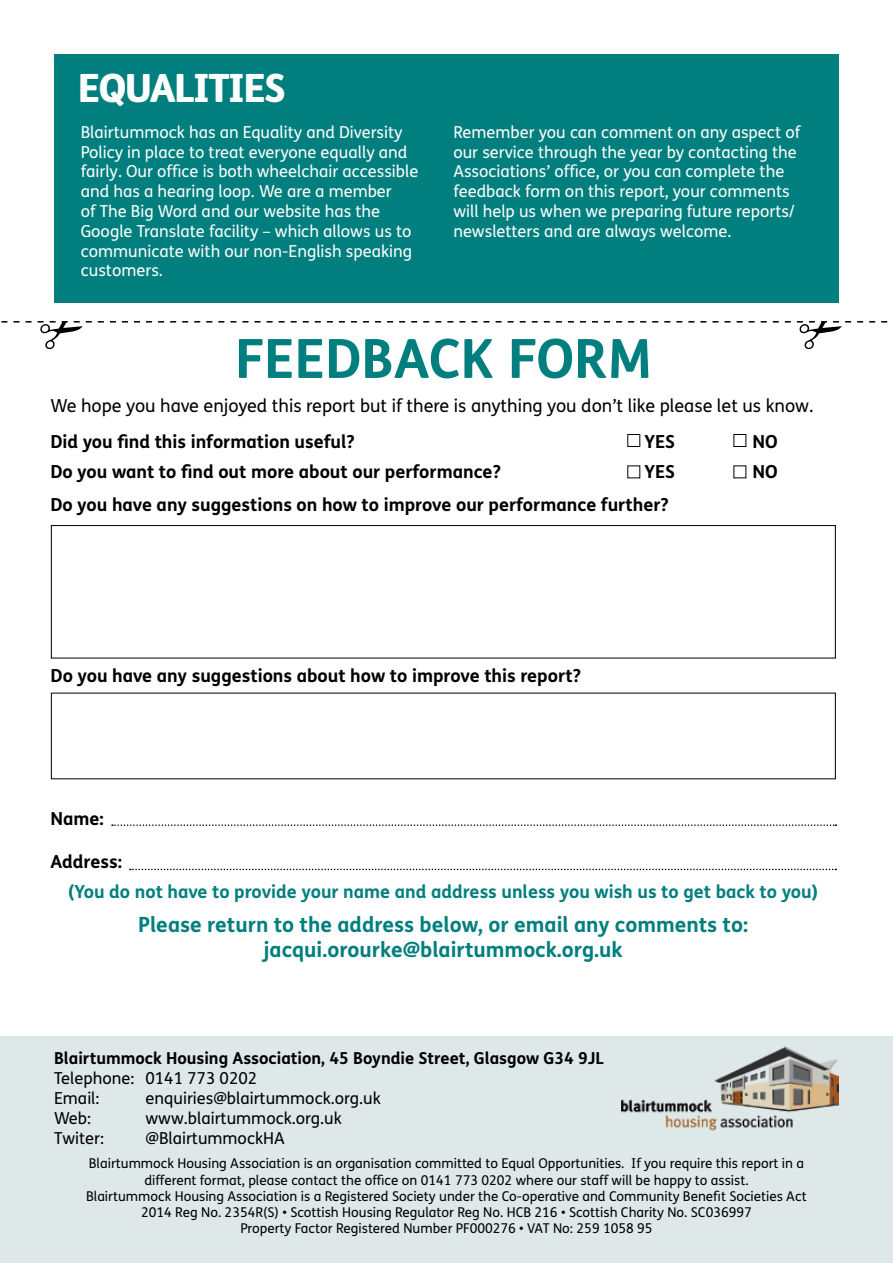
<style>
.page{position:relative;width:893px;height:1263px;background:#fff}
.page>*{position:absolute;margin:0;border:0;box-sizing:border-box;transform-origin:0 0}
.t1{font:700 54px "FS Me";color:#007f7e}
.t2{font:800 39px "FS Me";letter-spacing:-.04em;color:#fff}
.t3{font:700 21px/25.2px "FS Me";color:#007f7e;text-align:center}
.t4{font:700 18px "FS Me";color:#000}
.t5{font:18px "FS Me";color:#000}
.t6{font:700 18px "FS Me";color:#007f7e}
.t7{font:16.5px/19.8px "FS Me";color:#fff}
.t8{font:16.5px/19.8px "FS Me";color:#000}
.t9{font:700 16.5px "FS Me";color:#000}
.t10{font:13.5px/16.2px "FS Me";color:#000;text-align:center}
.s1{font-size:13.65px}
</style>
<div class="page">
<div style="left:54px;top:54px;width:785px;height:249px;background:#007f7e"></div>
<div style="left:0;top:1036px;width:893px;height:227px;background:#dee8e9"></div>
<img style="left:621px;top:1047px;width:218px;height:84px">
<svg style="left:130px;top:869px;width:706px;height:1px"></svg>
<svg style="left:112px;top:824px;width:724px;height:2px"></svg>
<svg style="left:1px;top:321px;width:887px;height:28px"></svg>
<div style="left:51px;top:525px;width:785px;height:133px;border:1px solid #000"></div>
<div style="left:627px;top:434px;width:13px;height:13px;border:1px solid #000"></div>
<div style="left:733px;top:434px;width:13px;height:13px;border:1px solid #000"></div>
<h2 class="t2" style="left:78px;top:63px;width:210px">EQUALITIES</h2>
<p class="t7" style="left:81px;top:122px;width:339px">Blairtummock has an Equality and Diversity Policy in place to treat everyone equally and fairly. Our office is both wheelchair accessible and has a hearing loop. We are a member<br>of The Big Word and our website has the Google Translate facility – which allows us to communicate with our non-English speaking customers.</p>
<p class="t7" style="left:453px;top:122px;width:348px">Remember you can comment on any aspect of our service through the year by contacting the Associations’ office, or you can complete the feedback form on this report, your comments will help us when we preparing future reports/ newsletters and are always welcome.</p>
<h1 class="t1" style="left:235px;top:325px;width:419px">FEEDBACK FORM</h1>
<p class="t5" style="left:50px;top:395px;width:765px">We hope you have enjoyed this report but if there is anything you don’t like please let us know.</p>
<p class="t4" style="left:50px;top:430px;width:306px">Did you find this information useful?</p>
<p class="t4" style="left:644px;top:430px;width:32px">YES</p>
<p class="t4" style="left:752px;top:430px;width:27px">NO</p>
<p class="t4" style="left:50px;top:460px;width:452px">Do you want to find out more about our performance?</p>
<p class="t4" style="left:644px;top:460px;width:32px">YES</p>
<p class="t4" style="left:752px;top:460px;width:27px">NO</p>
<p class="t4" style="left:50px;top:494px;width:620px">Do you have any suggestions on how to improve our performance further?</p>
<p class="t4" style="left:51px;top:664px;width:532px">Do you have any suggestions about how to improve this report?</p>
<p class="t4" style="left:50px;top:807px;width:55px">Name:</p>
<p class="t4" style="left:50px;top:850px;width:73px">Address:</p>
<p class="t6" style="left:68px;top:880px;width:751px">(You do not have to provide your name and address unless you wish us to get back to you)</p>
<p class="t3" style="left:138px;top:912px;width:612px">Please return to the address below, or email any comments to: jacqui.orourke@blairtummock.org.uk</p>
<p class="t9" style="left:54px;top:1048px;width:552px">Blairtummock Housing Association, 45 Boyndie Street, Glasgow G34 9JL</p>
<p class="t8" style="left:54px;top:1069px;width:205px">Telephone: 0141 773 0202<br>Email:</p>
<p class="t8" style="left:145px;top:1088px;width:237px">enquiries@blairtummock.org.uk</p>
<p class="t8" style="left:54px;top:1108px;width:39px">Web:</p>
<p class="t8" style="left:145px;top:1108px;width:198px">www.blairtummock.org.uk</p>
<p class="t8" style="left:54px;top:1128px;width:52px">Twiter:</p>
<p class="t8" style="left:145px;top:1128px;width:141px">@BlairtummockHA</p>
<p class="t10" style="left:86px;top:1156px;width:722px">Blairtummock Housing Association is an organisation committed to Equal Opportunities. If you require this report in a different format, please contact the office on 0141 773 0202 where our staff will be happy to assist.<br>Blairtummock Housing Association is a Registered Society under the Co-operative and Community Benefit Societies Act 2014 Reg No. 2354R(S) <span class="s1">•</span> Scottish Housing Regulator Reg No. HCB 216 <span class="s1">•</span> Scottish Charity No. SC036997<br>Property Factor Registered Number PF000276 • VAT No: 259 1058 95</p>
</div>
